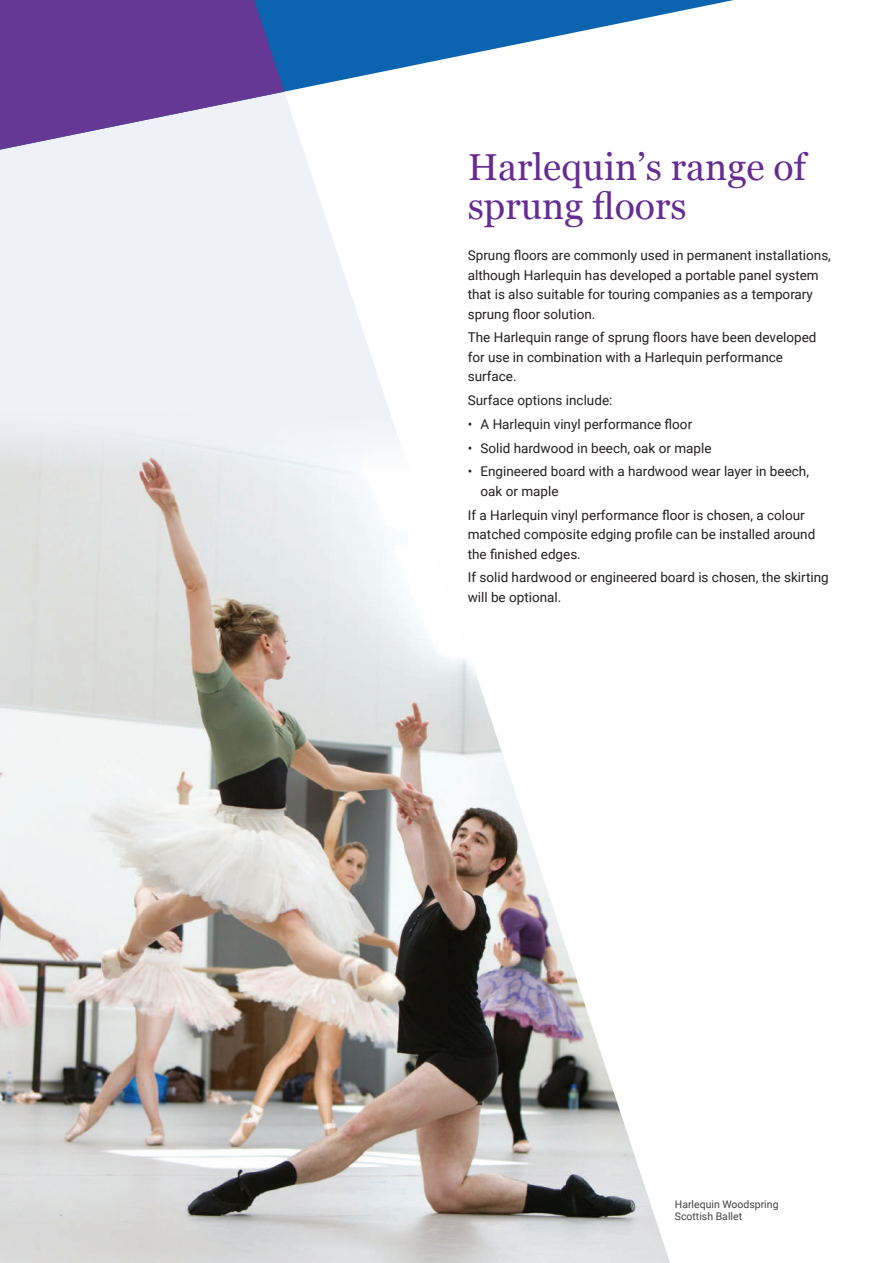
<style>
.page{position:relative;width:893px;height:1263px;background:#fff}
.page>*{position:absolute;margin:0;border:0;box-sizing:border-box;transform-origin:0 0}
.t1{font:37.5px/39px "Georgia";color:#652d91}
.t2{font:13.5px/19.5px "Roboto";color:#231f20}
.t3{font:10.5px/12px "Roboto";color:#414243}
</style>
<div class="page">
<svg style="left:0;top:150px;width:390px;height:262px;background:#eff2f8"></svg>
<img style="left:0;top:412px;width:670px;height:851px">
<svg style="left:284px;top:0;width:450px;height:150px"></svg>
<svg style="left:0;top:0;width:284px;height:150px;background:#7c5da9"></svg>
<h1 class="t1" style="left:468px;top:146px;width:340px">Harlequin’s range of sprung floors</h1>
<p class="t2" style="left:468px;top:245px;width:365px">Sprung floors are commonly used in permanent installations, although Harlequin has developed a portable panel system that is also suitable for touring companies as a temporary sprung floor solution.</p>
<p class="t2" style="left:468px;top:327px;width:350px">The Harlequin range of sprung floors have been developed for use in combination with a Harlequin performance surface.</p>
<p class="t2" style="left:468px;top:390px;width:146px">Surface options include:</p>
<p class="t2" style="left:468px;top:414px;width:226px">• A Harlequin vinyl performance floor</p>
<p class="t2" style="left:468px;top:438px;width:245px">• Solid hardwood in beech, oak or maple</p>
<p class="t2" style="left:480px;top:461px;width:330px;text-indent:-13px">• Engineered board with a hardwood wear layer in beech, oak or maple</p>
<p class="t2" style="left:468px;top:505px;width:349px">If a Harlequin vinyl performance floor is chosen, a colour matched composite edging profile can be installed around the finished edges.</p>
<p class="t2" style="left:468px;top:567px;width:362px">If solid hardwood or engineered board is chosen, the skirting will be optional.</p>
<p class="t3" style="left:675px;top:1198px;width:105px">Harlequin Woodspring<br>Scottish Ballet</p>
</div>
